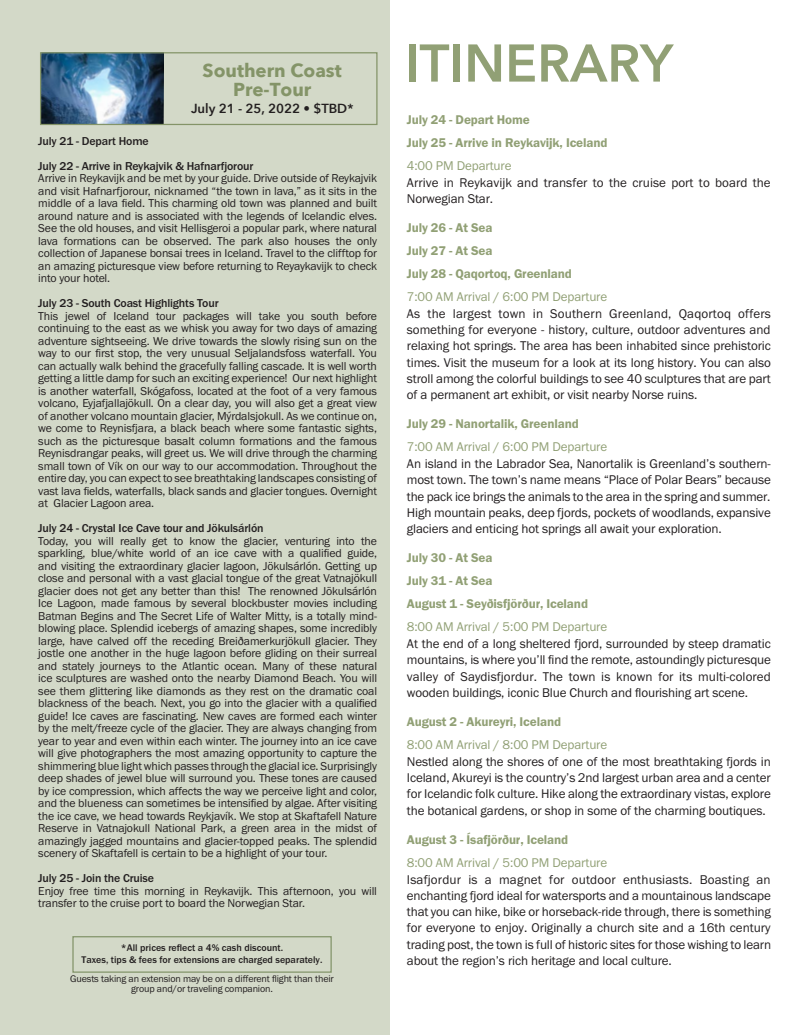
<style>
.page{position:relative;width:810px;height:1035px;background:#fff}
.page>*{position:absolute;margin:0;border:0;box-sizing:border-box;transform-origin:0 0}
.t1{font:600 52.5px "Avenir Next";color:#91a075}
.t2{font:700 18.75px/18.8px "Avenir Next";color:#849468;text-align:center}
.t3{font:13.12px/16.2px "Franklin Gothic URW Boo";letter-spacing:-.01em;color:#231f20;text-align:justify}
.t4{font:13.12px/23px "Franklin Gothic URW Dem";letter-spacing:-.01em;color:#91a075}
.t5{font:13.12px "Franklin Gothic URW Boo";letter-spacing:-.01em;color:#91a075}
.t6{font:600 13.12px "Avenir Next";color:#231f20}
.t7{font:11.88px/12.5px "Franklin Gothic URW Boo";letter-spacing:-.01em;color:#231f20;text-align:justify}
.t8{font:500 11.88px/25px "Franklin Gothic URW";letter-spacing:-.01em;color:#231f20}
.t9{font:10px/10px "Franklin Gothic URW Boo";letter-spacing:-.015em;color:#231f20;text-align:center}
.t10{font:500 10px/12.5px "Franklin Gothic URW";color:#231f20;text-align:center}
</style>
<div class="page">
<div style="left:0;top:0;width:390px;height:1035px;background:#d3d9c8"></div>
<img style="left:42px;top:54px;width:122px;height:69px">
<div style="left:40px;top:52px;width:338px;height:73px;border:1px solid #849468"></div>
<div style="left:72px;top:936px;width:260px;height:37px;border:1px solid #83946a"></div>
<h2 class="t2" style="left:203px;top:61px;width:141px">Southern Coast<br>Pre-Tour</h2>
<p class="t6" style="left:191px;top:98px;width:164px">July 21 - 25, 2022 • $TBD*</p>
<p class="t8" style="left:38px;top:128px;width:217px">July 21 - Depart Home<br>July 22 - Arrive in Reykajvik &amp; Hafnarfjorour</p>
<p class="t7" style="left:38px;top:172px;width:340px">Arrive in Reykavijk and be met by your guide. Drive outside of Reykajvik and visit Hafnarfjorour, nicknamed “the town in lava,” as it sits in the middle of a lava field. This charming old town was planned and built around nature and is associated with the legends of Icelandic elves.<br>See the old houses, and visit Hellisgeroi a popular park, where natural lava formations can be observed. The park also houses the only collection of Japanese bonsai trees in Iceland. Travel to the clifftop for an amazing picturesque view before returning to Reyaykavijk to check into your hotel.</p>
<p class="t8" style="left:38px;top:291px;width:182px">July 23 - South Coast Highlights Tour</p>
<p class="t7" style="left:38px;top:309px;width:340px">This jewel of Iceland tour packages will take you south before continuing to the east as we whisk you away for two days of amazing adventure sightseeing. We drive towards the slowly rising sun on the way to our first stop, the very unusual Seljalandsfoss waterfall. You can actually walk behind the gracefully falling cascade. It is well worth getting a little damp for such an exciting experience! Our next highlight is another waterfall, Skógafoss, located at the foot of a very famous volcano, Eyjafjallajökull. On a clear day, you will also get a great view of another volcano mountain glacier, Mýrdalsjokull. As we continue on, we come to Reynisfjara, a black beach where some fantastic sights, such as the picturesque basalt column formations and the famous Reynisdrangar peaks, will greet us. We will drive through the charming small town of Vík on our way to our accommodation. Throughout the entire day, you can expect to see breathtaking landscapes consisting of vast lava fields, waterfalls, black sands and glacier tongues. Overnight at Glacier Lagoon area.</p>
<p class="t8" style="left:38px;top:516px;width:227px">July 24 - Crystal Ice Cave tour and Jökulsárlón</p>
<p class="t7" style="left:38px;top:534px;width:340px">Today, you will really get to know the glacier, venturing into the sparkling, blue/white world of an ice cave with a qualified guide, and visiting the extraordinary glacier lagoon, Jökulsárlón. Getting up close and personal with a vast glacial tongue of the great Vatnajökull glacier does not get any better than this! The renowned Jökulsárlón Ice Lagoon, made famous by several blockbuster movies including Batman Begins and The Secret Life of Walter Mitty, is a totally mind&shy;blowing place. Splendid icebergs of amazing shapes, some incredibly large, have calved off the receding Breiðamerkurjökull glacier. They jostle one another in the huge lagoon before gliding on their surreal and stately journeys to the Atlantic ocean. Many of these natural ice sculptures are washed onto the nearby Diamond Beach. You will see them glittering like diamonds as they rest on the dramatic coal blackness of the beach. Next, you go into the glacier with a qualified guide! Ice caves are fascinating. New caves are formed each winter by the melt/freeze cycle of the glacier. They are always changing from year to year and even within each winter. The journey into an ice cave will give photographers the most amazing opportunity to capture the shimmering blue light which passes through the glacial ice. Surprisingly deep shades of jewel blue will surround you. These tones are caused by ice compression, which affects the way we perceive light and color, and the blueness can sometimes be intensified by algae. After visiting the ice cave, we head towards Reykjavík. We stop at Skaftafell Nature Reserve in Vatnajokull National Park, a green area in the midst of amazingly jagged mountains and glacier-topped peaks. The splendid scenery of Skaftafell is certain to be a highlight of your tour.</p>
<p class="t8" style="left:38px;top:866px;width:117px">July 25 - Join the Cruise</p>
<p class="t7" style="left:38px;top:884px;width:340px">Enjoy free time this morning in Reykavijk. This afternoon, you will transfer to the cruise port to board the Norwegian Star.</p>
<p class="t10" style="left:82px;top:941px;width:242px">*All prices reflect a 4% cash discount.<br>Taxes, tips &amp; fees for extensions are charged separately.</p>
<p class="t9" style="left:70px;top:973px;width:265px">Guests taking an extension may be on a different flight than their group and/or traveling companion.</p>
<h1 class="t1" style="left:405px;top:18px;width:270px">ITINERARY</h1>
<p class="t4" style="left:407px;top:108px;width:202px">July 24 - Depart Home<br>July 25 - Arrive in Reykavijk, Iceland</p>
<p class="t5" style="left:407px;top:157px;width:106px">4:00 PM Departure</p>
<p class="t3" style="left:407px;top:174px;width:365px">Arrive in Reykavijk and transfer to the cruise port to board the<br>Norwegian Star.</p>
<p class="t4" style="left:407px;top:216px;width:167px">July 26 - At Sea<br>July 27 - At Sea<br>July 28 - Qaqortoq, Greenland</p>
<p class="t5" style="left:407px;top:289px;width:202px">7:00 AM Arrival / 6:00 PM Departure</p>
<p class="t3" style="left:407px;top:305px;width:366px">As the largest town in Southern Greenland, Qaqortoq offers something for everyone - history, culture, outdoor adventures and relaxing hot springs. The area has been inhabited since prehistoric times. Visit the museum for a look at its long history. You can also stroll among the colorful buildings to see 40 sculptures that are part of a permanent art exhibit, or visit nearby Norse ruins.</p>
<p class="t4" style="left:407px;top:412px;width:174px">July 29 - Nanortalik, Greenland</p>
<p class="t5" style="left:407px;top:439px;width:202px">7:00 AM Arrival / 6:00 PM Departure</p>
<p class="t3" style="left:407px;top:455px;width:365px">An island in the Labrador Sea, Nanortalik is Greenland’s southern&shy;most town. The town’s name means “Place of Polar Bears” because the pack ice brings the animals to the area in the spring and summer.<br>High mountain peaks, deep fjords, pockets of woodlands, expansive glaciers and enticing hot springs all await your exploration.</p>
<p class="t4" style="left:407px;top:546px;width:183px">July 30 - At Sea<br>July 31 - At Sea<br>August 1 - Seyðisfjörður, Iceland</p>
<p class="t5" style="left:407px;top:619px;width:202px">8:00 AM Arrival / 5:00 PM Departure</p>
<p class="t3" style="left:407px;top:635px;width:366px">At the end of a long sheltered fjord, surrounded by steep dramatic mountains, is where you’ll find the remote, astoundingly picturesque valley of Saydisfjordur. The town is known for its multi-colored wooden buildings, iconic Blue Church and flourishing art scene.</p>
<p class="t4" style="left:407px;top:710px;width:156px">August 2 - Akureyri, Iceland</p>
<p class="t5" style="left:407px;top:737px;width:202px">8:00 AM Arrival / 8:00 PM Departure</p>
<p class="t3" style="left:407px;top:753px;width:365px">Nestled along the shores of one of the most breathtaking fjords in Iceland, Akureyi is the country’s 2nd largest urban area and a center for Icelandic folk culture. Hike along the extraordinary vistas, explore the botanical gardens, or shop in some of the charming boutiques.</p>
<p class="t4" style="left:407px;top:828px;width:163px">August 3 - Ísafjörður, Iceland</p>
<p class="t5" style="left:407px;top:854px;width:202px">8:00 AM Arrival / 5:00 PM Departure</p>
<p class="t3" style="left:407px;top:871px;width:366px">Isafjordur is a magnet for outdoor enthusiasts. Boasting an enchanting fjord ideal for watersports and a mountainous landscape that you can hike, bike or horseback-ride through, there is something for everyone to enjoy. Originally a church site and a 16th century trading post, the town is full of historic sites for those wishing to learn about the region’s rich heritage and local culture.</p>
</div>
